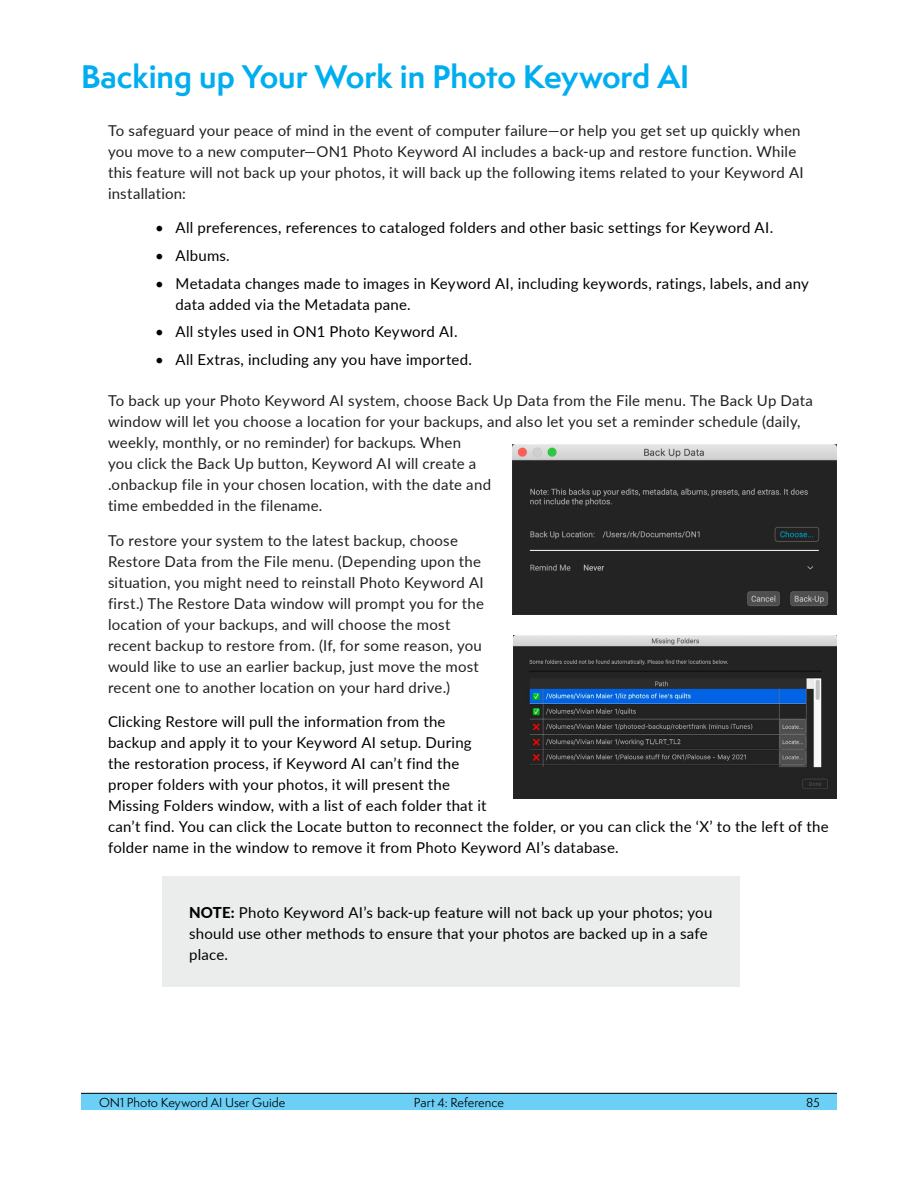
<style>
.page{position:relative;width:918px;height:1188px;background:#fff}
.page>*{position:absolute;margin:0;border:0;box-sizing:border-box;transform-origin:0 0}
.t1{font:700 30px "Semplicita Pro";letter-spacing:-.005em;color:#00aeef}
.t2{font:15px/21px "Lato";letter-spacing:.015em;color:#231f20}
.t3{font:15px/21px "Lato";letter-spacing:.015em;color:#000}
.t4{font:12px "Semplicita Pro";color:#000}
.s1{font-weight:800}
</style>
<div class="page">
<div style="left:81px;top:1094px;width:756px;height:16px;background:#6bcff6"></div>
<hr style="left:81px;top:1093px;width:756px;height:1px;background:#000">
<div style="left:162px;top:876px;width:577px;height:111px;background:#ebecec"></div>
<img style="left:513px;top:635px;width:324px;height:164px">
<img style="left:513px;top:444px;width:324px;height:171px">
<h1 class="t1" style="left:81px;top:54px;width:610px">Backing up Your Work in Photo Keyword AI</h1>
<p class="t2" style="left:108px;top:119px;width:697px">To safeguard your peace of mind in the event of computer failure—or help you get set up quickly when you move to a new computer—ON1 Photo Keyword AI includes a back-up and restore function. While this feature will not back up your photos, it will back up the following items related to your Keyword AI installation:</p>
<p class="t3" style="left:155px;top:217px;width:619px">• All preferences, references to cataloged folders and other basic settings for Keyword AI.</p>
<p class="t3" style="left:155px;top:244px;width:76px">• Albums.</p>
<p class="t3" style="left:176px;top:272px;width:635px;text-indent:-20px">• Metadata changes made to images in Keyword AI, including keywords, ratings, labels, and any data added via the Metadata pane.</p>
<p class="t3" style="left:155px;top:321px;width:304px">• All styles used in ON1 Photo Keyword AI.</p>
<p class="t3" style="left:155px;top:349px;width:318px">• All Extras, including any you have imported.</p>
<p class="t2" style="left:108px;top:390px;width:706px">To back up your Photo Keyword AI system, choose Back Up Data from the File menu. The Back Up Data window will let you choose a location for your backups, and also let you set a reminder schedule (daily, weekly, monthly, or no reminder) for backups. When<br>you click the Back Up button, Keyword AI will create a<br>.onbackup file in your chosen location, with the date and<br>time embedded in the filename.</p>
<p class="t2" style="left:108px;top:529px;width:377px">To restore your system to the latest backup, choose Restore Data from the File menu. (Depending upon the situation, you might need to reinstall Photo Keyword AI first.) The Restore Data window will prompt you for the location of your backups, and will choose the most recent backup to restore from. (If, for some reason, you would like to use an earlier backup, just move the most recent one to another location on your hard drive.)</p>
<p class="t3" style="left:108px;top:711px;width:722px">Clicking Restore will pull the information from the<br>backup and apply it to your Keyword AI setup. During<br>the restoration process, if Keyword AI can’t find the<br>proper folders with your photos, it will present the<br>Missing Folders window, with a list of each folder that it<br>can’t find. You can click the Locate button to reconnect the folder, or you can click the ‘X’ to the left of the folder name in the window to remove it from Photo Keyword AI’s database.</p>
<p class="t3" style="left:189px;top:901px;width:525px"><span class="s1">NOTE:</span> Photo Keyword AI’s back-up feature will not back up your photos; you should use other methods to ensure that your photos are backed up in a safe place.</p>
<p class="t4" style="left:99px;top:1094px;width:188px">ON1 Photo Keyword AI User Guide</p>
<p class="t4" style="left:414px;top:1094px;width:92px">Part 4: Reference</p>
<p class="t4" style="left:806px;top:1094px;width:15px">85</p>
</div>
